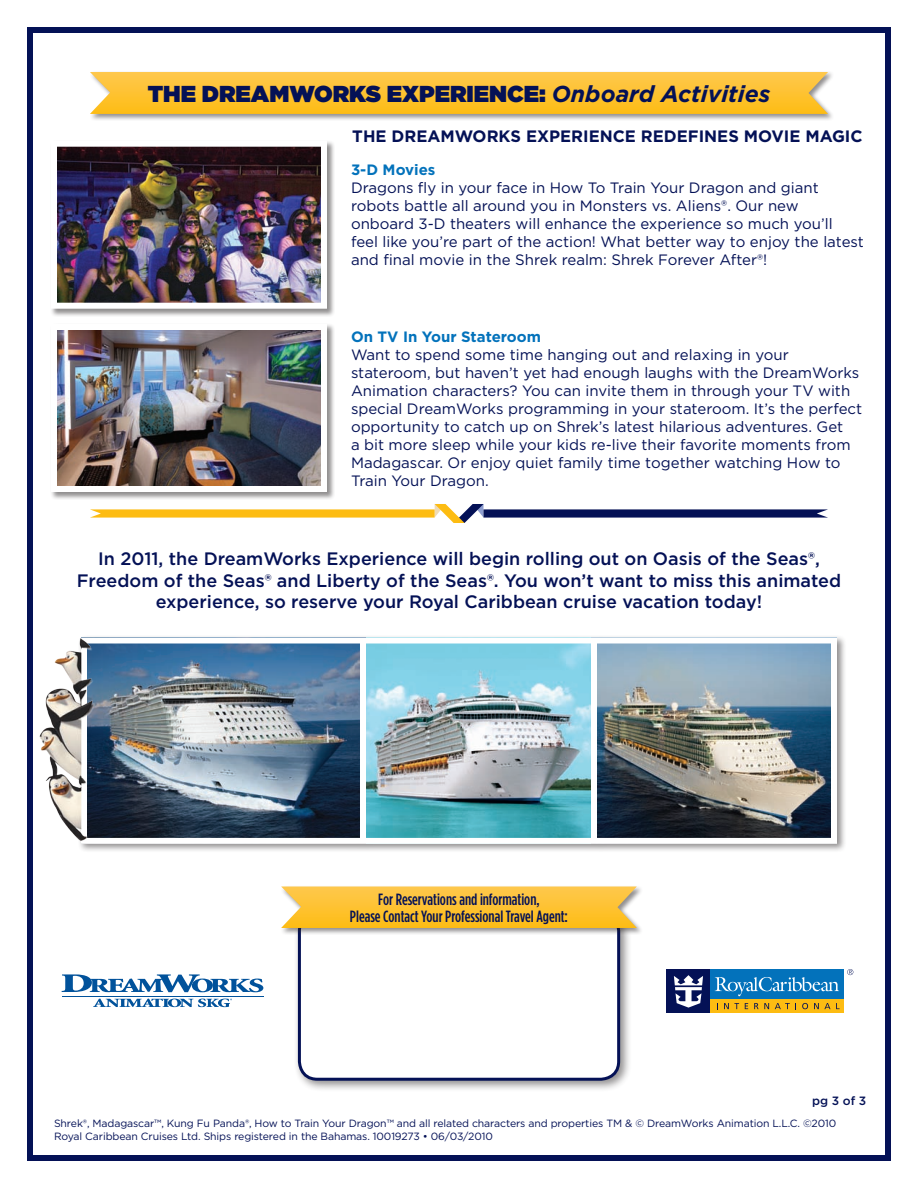
<style>
.page{position:relative;width:918px;height:1188px;background:#fff}
.page>*{position:absolute;margin:0;border:0;box-sizing:border-box;transform-origin:0 0}
.t1{font:900 23.1px "Gotham";color:#041156}
.t2{font:500 18px/21.6px "Gotham";color:#041156;text-align:center}
.t3{font:700 16.5px "Gotham";color:#041156}
.t4{font:500 16.35px "Gotham Condensed";color:#041156}
.t5{font:15px/18px "Gotham";color:#041156}
.t6{font:700 15px "Gotham";color:#0372bb}
.t7{font:500 12px "Gotham";color:#041156}
.t8{font:10.5px/12.6px "Gotham";letter-spacing:-.01em;color:#041156}
.s1{font-weight:700;font-style:italic}
</style>
<div class="page">
<div style="left:27px;top:27px;width:864px;height:1134px;border:6px solid #041156"></div>
<div style="left:667px;top:969px;width:177px;height:44px;background:#0372bb"></div>
<div style="left:667px;top:969px;width:43px;height:44px;background:#041156"></div>
<div style="left:710px;top:999px;width:134px;height:14px;background:#fdbc12"></div>
<svg style="left:724px;top:1003px;width:15px;height:6px"></svg>
<svg style="left:745px;top:1003px;width:3px;height:6px"></svg>
<svg style="left:754px;top:1003px;width:15px;height:6px"></svg>
<svg style="left:775px;top:1003px;width:21px;height:6px"></svg>
<svg style="left:802px;top:1003px;width:6px;height:6px"></svg>
<svg style="left:814px;top:1003px;width:26px;height:6px"></svg>
<svg style="left:674px;top:975px;width:29px;height:33px"></svg>
<svg style="left:715px;top:977px;width:124px;height:19px"></svg>
<svg style="left:847px;top:969px;width:6px;height:6px"></svg>
<svg style="left:62px;top:974px;width:201px;height:18px"></svg>
<hr style="left:62px;top:996px;width:201px;height:1px;background:#01529b">
<svg style="left:93px;top:999px;width:139px;height:8px"></svg>
<div style="left:51px;top:140px;width:284px;height:177px;background:#231f20;opacity:.5"></div>
<img style="left:58px;top:148px;width:262px;height:154px">
<div style="left:51px;top:141px;width:276px;height:168px;border:6px solid #fff"></div>
<div style="left:51px;top:324px;width:284px;height:176px;background:#231f20;opacity:.5"></div>
<img style="left:58px;top:331px;width:262px;height:154px">
<div style="left:51px;top:324px;width:276px;height:168px;border:6px solid #fff"></div>
<svg style="left:90px;top:504px;width:738px;height:19px"></svg>
<div style="left:78px;top:634px;width:768px;height:219px;background:#231f20;opacity:.5"></div>
<img style="left:366px;top:645px;width:225px;height:192px">
<div style="left:346px;top:638px;width:257px;height:206px;border:6px solid #fff"></div>
<img style="left:99px;top:645px;width:260px;height:192px">
<div style="left:81px;top:638px;width:285px;height:206px;border:6px solid #fff"></div>
<img style="left:598px;top:644px;width:232px;height:193px">
<div style="left:591px;top:637px;width:246px;height:207px;border:6px solid #fff"></div>
<img style="left:39px;top:637px;width:60px;height:206px">
<div style="left:88px;top:70px;width:746px;height:52px;background:#231f20;opacity:.5"></div>
<svg style="left:90px;top:72px;width:738px;height:42px;background:#fdc336"></svg>
<div style="left:293px;top:907px;width:339px;height:186px;background:#231f20;opacity:.5"></div>
<div style="left:299px;top:913px;width:320px;height:166px;background:#fff;border-radius:18px"></div>
<div style="left:298px;top:912px;width:322px;height:169px;border:3px solid #041156;border-radius:18px"></div>
<div style="left:279px;top:885px;width:364px;height:51px;background:#231f20;opacity:.5"></div>
<svg style="left:281px;top:886px;width:356px;height:42px;background:#fcc43d"></svg>
<p class="t1" style="left:148px;top:77px;width:624px">THE DREAMWORKS EXPERIENCE: <span class="s1">Onboard Activities</span></p>
<p class="t3" style="left:352px;top:125px;width:512px">THE DREAMWORKS EXPERIENCE REDEFINES MOVIE MAGIC</p>
<p class="t6" style="left:351px;top:159px;width:86px">3-D Movies</p>
<p class="t5" style="left:351px;top:178px;width:514px">Dragons fly in your face in How To Train Your Dragon and giant robots battle all around you in Monsters vs. Aliens®. Our new onboard 3-D theaters will enhance the experience so much you’ll<br>feel like you’re part of the action! What better way to enjoy the latest and final movie in the Shrek realm: Shrek Forever After®!</p>
<p class="t6" style="left:351px;top:327px;width:192px">On TV In Your Stateroom</p>
<p class="t5" style="left:351px;top:345px;width:513px">Want to spend some time hanging out and relaxing in your stateroom, but haven’t yet had enough laughs with the DreamWorks Animation characters? You can invite them in through your TV with special DreamWorks programming in your stateroom. It’s the perfect opportunity to catch up on Shrek’s latest hilarious adventures. Get<br>a bit more sleep while your kids re-live their favorite moments from Madagascar. Or enjoy quiet family time together watching How to Train Your Dragon.</p>
<p class="t2" style="left:77px;top:548px;width:766px">In 2011, the DreamWorks Experience will begin rolling out on Oasis of the Seas®,<br>Freedom of the Seas® and Liberty of the Seas®. You won’t want to miss this animated experience, so reserve your Royal Caribbean cruise vacation today!</p>
<p class="t4" style="left:378px;top:890px;width:163px">For Reservations and information,</p>
<p class="t4" style="left:350px;top:907px;width:220px">Please Contact Your Professional Travel Agent:</p>
<p class="t7" style="left:812px;top:1093px;width:56px">pg 3 of 3</p>
<p class="t8" style="left:54px;top:1117px;width:784px">Shrek®, Madagascar™, Kung Fu Panda®, How to Train Your Dragon™ and all related characters and properties TM &amp; © DreamWorks Animation L.L.C. ©2010<br>Royal Caribbean Cruises Ltd. Ships registered in the Bahamas. 10019273 • 06/03/2010</p>
</div>
